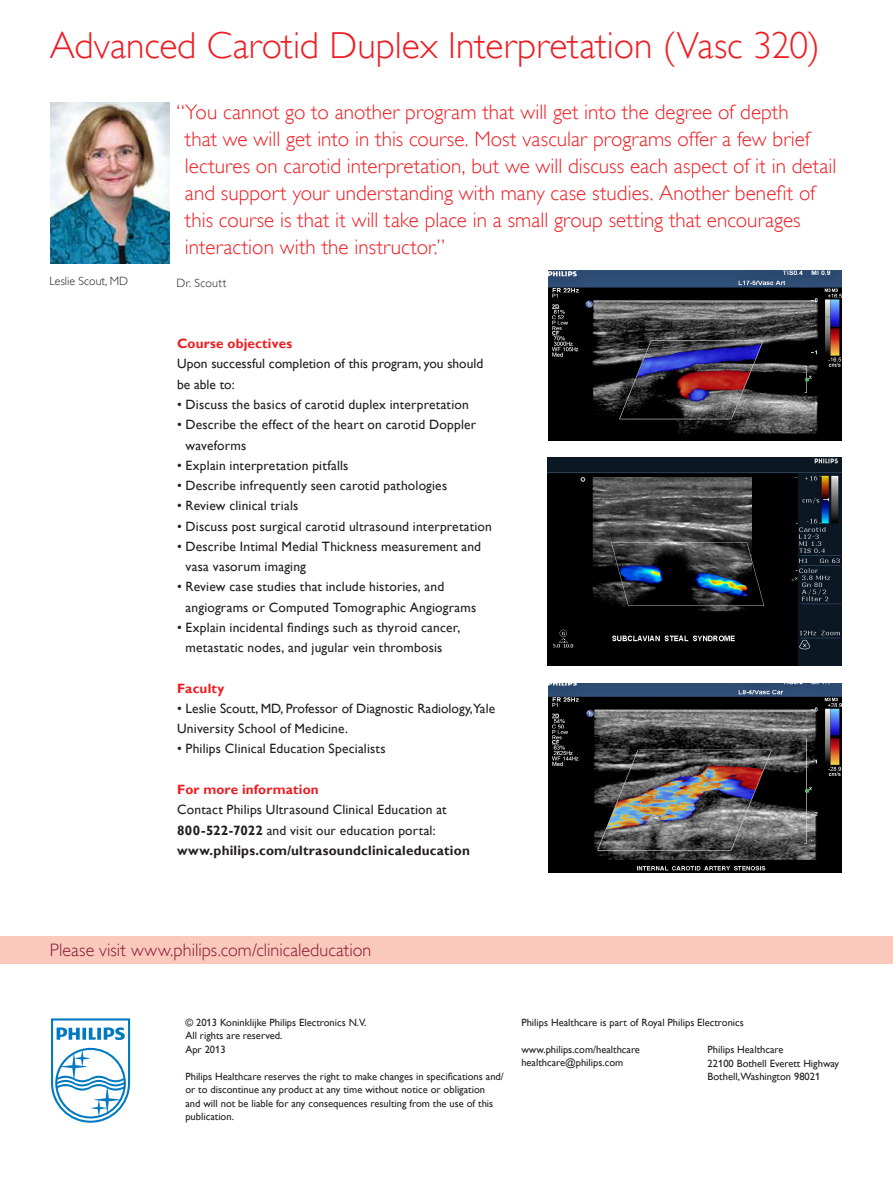
<style>
.page{position:relative;width:893px;height:1187px;background:#fff}
.page>*{position:absolute;margin:0;border:0;box-sizing:border-box;transform-origin:0 0}
._11_Main_heading_1_S{font:37.5px "Gill Sans Alt One WGL Light";color:#ee1d23}
._31_Qoutes{font:21px/27px "Gill Sans Alt One WGL Light";letter-spacing:.005em;color:#ee1d23}
._61_Webaddress{font:18px "Gill Sans Alt One WGL Light";letter-spacing:.005em;color:#881534}
._01_Body_Text_with_b{font:13.5px/20.2px "Gill Sans Alt One WGL";letter-spacing:.015em;color:#231f20}
._02_Body_text_headin{font:13.5px/20.2px "Gill Sans Alt One WGL";color:#231f20}
._01_Body_Text{font:13.5px "Gill Sans Alt One WGL";letter-spacing:.01em;color:#231f20}
._01_Body_Text-2{font:700 13.5px "Gill Sans Alt One WGL";letter-spacing:.015em;color:#231f20}
._02_Body_text_headin-2{font:700 13.5px "Gill Sans Alt One WGL";letter-spacing:.015em;color:#ee1d23}
._03_Caption_text{font:12px "Gill Sans Alt One WGL Light";color:#231f20}
._31_Qoutes-2{font:12px "Gill Sans Alt One WGL Light";letter-spacing:.025em;color:#231f20}
._60_Copyright_text{font:10.5px/13.5px "Gill Sans Alt One WGL";color:#231f20}
.s1{font-weight:700}
</style>
<div class="page">
<img style="left:548px;top:683px;width:294px;height:189px">
<img style="left:51px;top:103px;width:118px;height:160px">
<div style="left:0;top:936px;width:893px;height:28px;background:#fbc9bc"></div>
<img style="left:548px;top:458px;width:293px;height:207px">
<img style="left:548px;top:271px;width:293px;height:170px">
<svg style="left:51px;top:1018px;width:79px;height:104px"></svg>
<p class="_11_Main_heading_1_S" style="left:50px;top:21px;width:772px">Advanced Carotid Duplex Interpretation (Vasc 320)</p>
<p class="_31_Qoutes" style="left:185px;top:98px;width:653px;text-indent:-9px">“You cannot go to another program that will get into the degree of depth<br>that we will get into in this course. Most vascular programs offer a few brief lectures on carotid interpretation, but we will discuss each aspect of it in detail and support your understanding with many case studies. Another benefit of this course is that it will take place in a small group setting that encourages interaction with the instructor.”</p>
<p class="_03_Caption_text" style="left:49px;top:273px;width:80px">Leslie Scout, MD</p>
<p class="_31_Qoutes-2" style="left:176px;top:275px;width:51px">Dr. Scoutt</p>
<p class="_02_Body_text_headin-2" style="left:177px;top:334px;width:117px">Course objectives</p>
<p class="_02_Body_text_headin" style="left:177px;top:353px;width:308px">Upon successful completion of this program, you should be able to:</p>
<p class="_01_Body_Text_with_b" style="left:177px;top:394px;width:293px">• Discuss the basics of carotid duplex interpretation</p>
<p class="_01_Body_Text_with_b" style="left:186px;top:414px;width:292px;text-indent:-9px">• Describe the effect of the heart on carotid Doppler waveforms</p>
<p class="_01_Body_Text_with_b" style="left:177px;top:455px;width:173px">• Explain interpretation pitfalls</p>
<p class="_01_Body_Text_with_b" style="left:177px;top:475px;width:272px">• Describe infrequently seen carotid pathologies</p>
<p class="_01_Body_Text_with_b" style="left:177px;top:495px;width:123px">• Review clinical trials</p>
<p class="_01_Body_Text_with_b" style="left:177px;top:515px;width:316px">• Discuss post surgical carotid ultrasound interpretation</p>
<p class="_01_Body_Text_with_b" style="left:186px;top:536px;width:297px;text-indent:-9px">• Describe Intimal Medial Thickness measurement and vasa vasorum imaging</p>
<p class="_01_Body_Text_with_b" style="left:186px;top:576px;width:292px;text-indent:-9px">• Review case studies that include histories, and angiograms or Computed Tomographic Angiograms</p>
<p class="_01_Body_Text_with_b" style="left:186px;top:617px;width:276px;text-indent:-9px">• Explain incidental findings such as thyroid cancer, metastatic nodes, and jugular vein thrombosis</p>
<p class="_02_Body_text_headin-2" style="left:177px;top:678px;width:49px">Faculty</p>
<p class="_02_Body_text_headin" style="left:177px;top:698px;width:320px">• Leslie Scoutt, MD, Professor of Diagnostic Radiology,Yale<br>University School of Medicine.</p>
<p class="_01_Body_Text" style="left:177px;top:739px;width:210px">• Philips Clinical Education Specialists</p>
<p class="_02_Body_text_headin-2" style="left:177px;top:780px;width:143px">For more information</p>
<p class="_01_Body_Text" style="left:177px;top:800px;width:271px">Contact Philips Ultrasound Clinical Education at</p>
<p class="_01_Body_Text" style="left:177px;top:820px;width:260px"><span class="s1">800-522-7022</span> and visit our education portal:</p>
<p class="_01_Body_Text-2" style="left:177px;top:840px;width:294px">www.philips.com/ultrasoundclinicaleducation</p>
<p class="_61_Webaddress" style="left:50px;top:938px;width:323px">Please visit www.philips.com/clinicaleducation</p>
<p class="_60_Copyright_text" style="left:185px;top:1015px;width:183px">© 2013 Koninklijke Philips Electronics N.V.</p>
<p class="_60_Copyright_text" style="left:185px;top:1028px;width:99px">All rights are reserved.</p>
<p class="_60_Copyright_text" style="left:185px;top:1042px;width:42px">Apr 2013</p>
<p class="_60_Copyright_text" style="left:185px;top:1069px;width:320px">Philips Healthcare reserves the right to make changes in specifications and/ or to discontinue any product at any time without notice or obligation<br>and will not be liable for any consequences resulting from the use of this publication.</p>
<p class="_60_Copyright_text" style="left:521px;top:1015px;width:224px">Philips Healthcare is part of Royal Philips Electronics</p>
<p class="_60_Copyright_text" style="left:521px;top:1042px;width:120px">www.philips.com/healthcare</p>
<p class="_60_Copyright_text" style="left:521px;top:1055px;width:103px">healthcare@philips.com</p>
<p class="_60_Copyright_text" style="left:708px;top:1042px;width:77px">Philips Healthcare</p>
<p class="_60_Copyright_text" style="left:708px;top:1056px;width:133px">22100 Bothell Everett Highway</p>
<p class="_60_Copyright_text" style="left:708px;top:1069px;width:114px">Bothell,Washington 98021</p>
</div>
